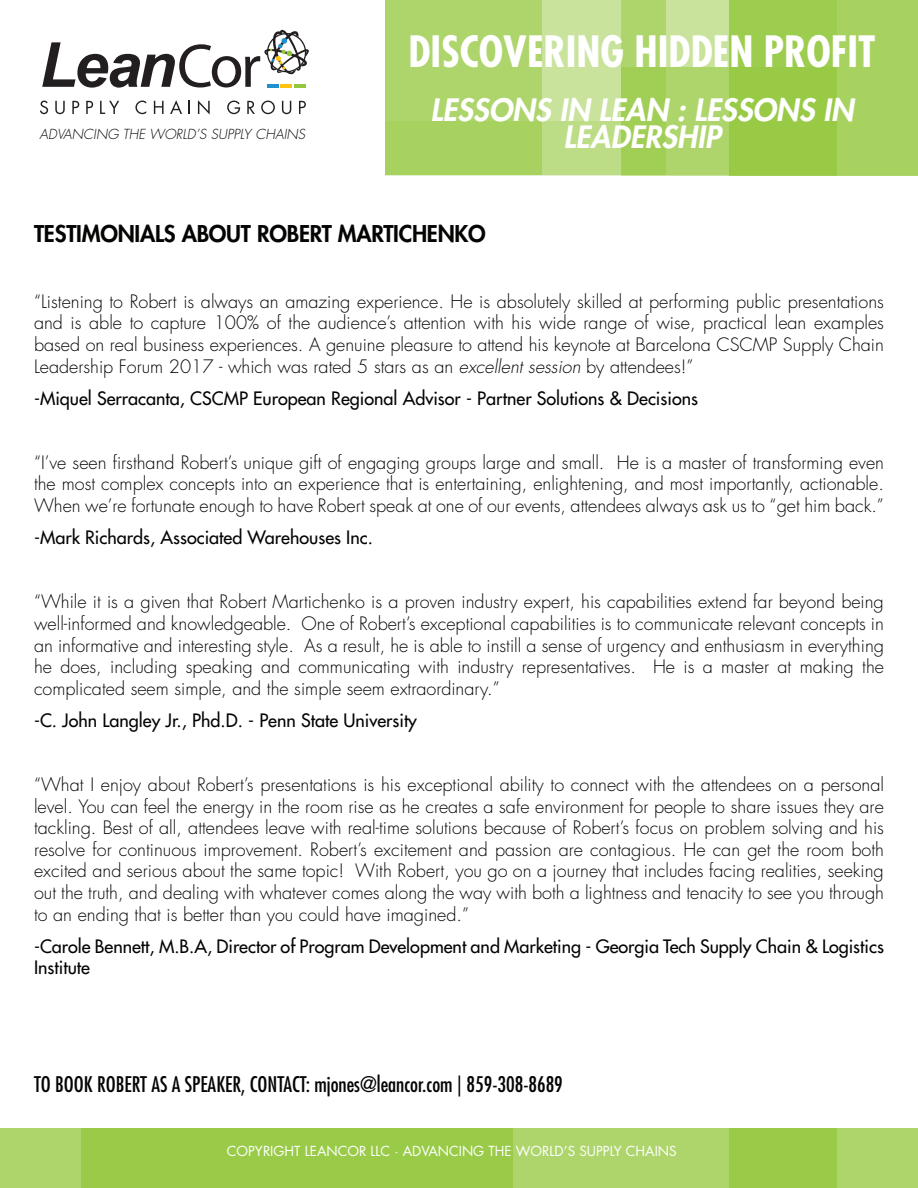
<style>
.page{position:relative;width:918px;height:1188px;background:#fff}
.page>*{position:absolute;margin:0;border:0;box-sizing:border-box;transform-origin:0 0}
.Course_title{font:700 condensed 42px "Futura Std";color:#fff}
.Course_title-2{font:italic 800 30px/27px "Futura Std";color:#fff;text-align:center}
.top_txt{font:800 22.5px "Futura Std";letter-spacing:-.01em;color:#040503}
.subhead{font:condensed 21px "Futura Std";color:#040503}
.top_txt-2{font:300 18px/21.6px "Futura Std";color:#040503;text-align:justify}
.top_txt-3{font:500 18px/21.6px "Futura Std";color:#040503}
.t1{font:13.5px "Futura Std";color:#fff}
.Course_title-3{font:italic 300 13.5px "Futura Std";color:#040503}
.s1{font-style:italic}
</style>
<div class="page">
<svg style="left:42px;top:30px;width:267px;height:58px"></svg>
<svg style="left:40px;top:101px;width:8px;height:13px"></svg>
<svg style="left:55px;top:101px;width:10px;height:13px"></svg>
<svg style="left:72px;top:101px;width:7px;height:13px"></svg>
<svg style="left:86px;top:101px;width:7px;height:13px"></svg>
<svg style="left:100px;top:101px;width:19px;height:13px"></svg>
<svg style="left:135px;top:101px;width:11px;height:13px"></svg>
<svg style="left:154px;top:101px;width:10px;height:13px"></svg>
<svg style="left:170px;top:100px;width:12px;height:14px"></svg>
<svg style="left:189px;top:101px;width:1px;height:13px"></svg>
<svg style="left:198px;top:100px;width:12px;height:15px"></svg>
<svg style="left:227px;top:101px;width:13px;height:13px"></svg>
<svg style="left:247px;top:101px;width:8px;height:13px"></svg>
<svg style="left:261px;top:101px;width:14px;height:13px"></svg>
<svg style="left:282px;top:101px;width:9px;height:13px"></svg>
<svg style="left:299px;top:101px;width:7px;height:13px"></svg>
<div style="left:729px;top:1128px;width:189px;height:60px;background:#aed56c"></div>
<svg style="left:621px;top:1128px;width:216px;height:60px;background:#a4d05a"></svg>
<div style="left:405px;top:1128px;width:216px;height:60px;background:#aed56c"></div>
<div style="left:297px;top:1128px;width:216px;height:60px;background:#9acb48"></div>
<div style="left:81px;top:1128px;width:216px;height:60px;background:#9acb48"></div>
<div style="left:0;top:1128px;width:81px;height:60px;background:#aed56c"></div>
<svg style="left:666px;top:0;width:63px;height:175px;background:#b8da7e"></svg>
<svg style="left:729px;top:0;width:189px;height:175px;background:#9fce52"></svg>
<svg style="left:385px;top:0;width:281px;height:175px;background:#b2d773"></svg>
<p class="Course_title-3" style="left:40px;top:126px;width:267px">ADVANCING THE WORLD’S SUPPLY CHAINS</p>
<p class="Course_title" style="left:408px;top:26px;width:469px">DISCOVERING HIDDEN PROFIT</p>
<p class="Course_title-2" style="left:430px;top:97px;width:425px">LESSONS IN LEAN : LESSONS IN<br>LEADERSHIP</p>
<p class="top_txt" style="left:34px;top:219px;width:453px">TESTIMONIALS ABOUT ROBERT MARTICHENKO</p>
<p class="top_txt-2" style="left:34px;top:291px;width:851px">“Listening to Robert is always an amazing experience. He is absolutely skilled at performing public presentations and is able to capture 100% of the audience’s attention with his wide range of wise, practical lean examples based on real business experiences. A genuine pleasure to attend his keynote at Barcelona CSCMP Supply Chain Leadership Forum 2017 - which was rated 5 stars as an <span class="s1">excellent session</span> by attendees!”</p>
<p class="top_txt-3" style="left:34px;top:387px;width:666px">-Miquel Serracanta, CSCMP European Regional Advisor - Partner Solutions &amp; Decisions</p>
<p class="top_txt-2" style="left:34px;top:452px;width:851px">“I’ve seen firsthand Robert’s unique gift of engaging groups large and small. He is a master of transforming even the most complex concepts into an experience that is entertaining, enlightening, and most importantly, actionable.<br>When we’re fortunate enough to have Robert speak at one of our events, attendees always ask us to “get him back.”</p>
<p class="top_txt-3" style="left:34px;top:527px;width:340px">-Mark Richards, Associated Warehouses Inc.</p>
<p class="top_txt-2" style="left:34px;top:592px;width:851px">“While it is a given that Robert Martichenko is a proven industry expert, his capabilities extend far beyond being well-informed and knowledgeable. One of Robert’s exceptional capabilities is to communicate relevant concepts in an informative and interesting style. As a result, he is able to instill a sense of urgency and enthusiasm in everything he does, including speaking and communicating with industry representatives. He is a master at making the complicated seem simple, and the simple seem extraordinary.”</p>
<p class="top_txt-3" style="left:34px;top:710px;width:384px">-C. John Langley Jr., Phd.D. - Penn State University</p>
<p class="top_txt-2" style="left:34px;top:774px;width:852px">“What I enjoy about Robert’s presentations is his exceptional ability to connect with the attendees on a personal level. You can feel the energy in the room rise as he creates a safe environment for people to share issues they are tackling. Best of all, attendees leave with real-time solutions because of Robert’s focus on problem solving and his resolve for continuous improvement. Robert’s excitement and passion are contagious. He can get the room both excited and serious about the same topic! With Robert, you go on a journey that includes facing realities, seeking out the truth, and dealing with whatever comes along the way with both a lightness and tenacity to see you through to an ending that is better than you could have imagined.”</p>
<p class="top_txt-3" style="left:34px;top:935px;width:851px">-Carole Bennett, M.B.A, Director of Program Development and Marketing - Georgia Tech Supply Chain &amp; Logistics<br>Institute</p>
<p class="subhead" style="left:34px;top:1072px;width:530px">TO BOOK ROBERT AS A SPEAKER, CONTACT: mjones@leancor.com | 859-308-8689</p>
<p class="t1" style="left:227px;top:1142px;width:451px">COPYRIGHT LEANCOR LLC · ADVANCING THE WORLD’S SUPPLY CHAINS</p>
</div>
